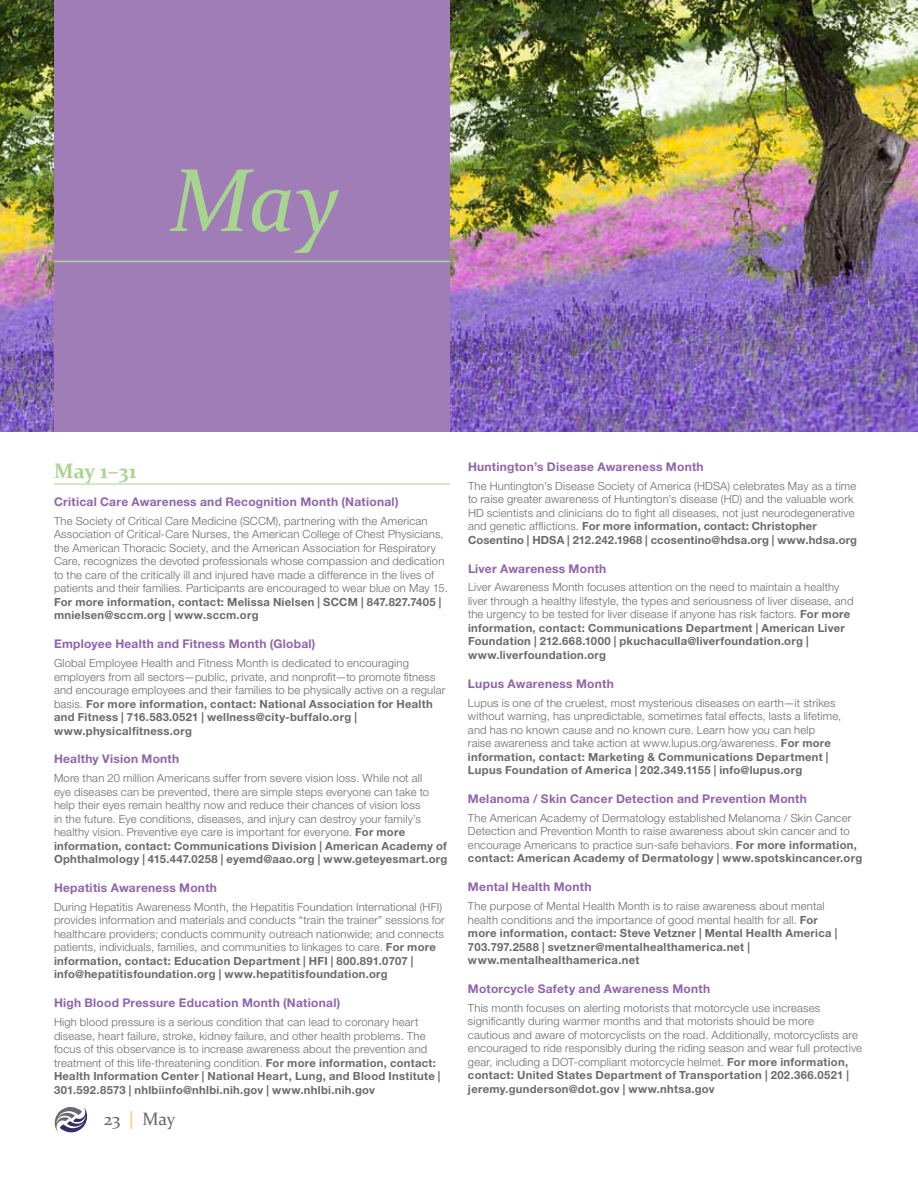
<style>
.page{position:relative;width:918px;height:1188px;background:#fff}
.page>*{position:absolute;margin:0;border:0;box-sizing:border-box;transform-origin:0 0}
.t1{font:italic 90px "Constantia";color:#a7d48e}
.t2{font:700 21px "Constantia";color:#a7d48e}
.t3{font:18px "Constantia";color:#696a6d}
.t4{font:700 12px "Helvetica Neue LT Pro";letter-spacing:.02em;color:#9064aa}
.t5{font:300 11.25px/13.5px "Helvetica Neue LT Pro";letter-spacing:.015em;color:#696a6d}
.t6{font:700 11.25px/13.5px "Helvetica Neue LT Pro";letter-spacing:.025em;color:#696a6d}
.s1{font-weight:700}
.s2{font-family:"Helvetica Neue LT Pro";font-weight:300;color:#fcb53d}
.s3{font-weight:300}
</style>
<div class="page">
<img style="left:450px;top:0;width:468px;height:432px">
<img style="left:0;top:0;width:54px;height:432px">
<div style="left:54px;top:0;width:396px;height:432px;background:#a17db8"></div>
<svg style="left:55px;top:1107px;width:33px;height:26px"></svg>
<hr style="left:54px;top:484px;width:396px;height:1px;background:#a7d48e">
<hr style="left:54px;top:261px;width:396px;height:1px;background:#a7d48e">
<h1 class="t1" style="left:170px;top:139px;width:171px">May</h1>
<h2 class="t2" style="left:54px;top:456px;width:84px">May 1–31</h2>
<p class="t4" style="left:54px;top:494px;width:346px">Critical Care Awareness and Recognition Month (National)</p>
<p class="t5" style="left:54px;top:514px;width:395px">The Society of Critical Care Medicine (SCCM), partnering with the American Association of Critical-Care Nurses, the American College of Chest Physicians, the American Thoracic Society, and the American Association for Respiratory Care, recognizes the devoted professionals whose compassion and dedication to the care of the critically ill and injured have made a difference in the lives of patients and their families. Participants are encouraged to wear blue on May 15.</p>
<p class="t6" style="left:54px;top:595px;width:389px">For more information, contact: Melissa Nielsen | SCCM | 847.827.7405 | mnielsen@sccm.org | www.sccm.org</p>
<p class="t4" style="left:54px;top:636px;width:263px">Employee Health and Fitness Month (Global)</p>
<p class="t5" style="left:54px;top:656px;width:393px">Global Employee Health and Fitness Month is dedicated to encouraging employers from all sectors—public, private, and nonprofit—to promote fitness and encourage employees and their families to be physically active on a regular basis. <span class="s1">For more information, contact: National Association for Health and Fitness | 716.583.0521 | wellness@city-buffalo.org | www.physicalfitness.org</span></p>
<p class="t4" style="left:54px;top:752px;width:127px">Healthy Vision Month</p>
<p class="t5" style="left:54px;top:771px;width:395px">More than 20 million Americans suffer from severe vision loss. While not all<br>eye diseases can be prevented, there are simple steps everyone can take to help their eyes remain healthy now and reduce their chances of vision loss<br>in the future. Eye conditions, diseases, and injury can destroy your family’s healthy vision. Preventive eye care is important for everyone. <span class="s1">For more information, contact: Communications Division | American Academy of Ophthalmology | 415.447.0258 | eyemd@aao.org | www.geteyesmart.org</span></p>
<p class="t4" style="left:54px;top:880px;width:165px">Hepatitis Awareness Month</p>
<p class="t5" style="left:54px;top:900px;width:392px">During Hepatitis Awareness Month, the Hepatitis Foundation International (HFI) provides information and materials and conducts “train the trainer” sessions for healthcare providers; conducts community outreach nationwide; and connects patients, individuals, families, and communities to linkages to care. <span class="s1">For more information, contact: Education Department | HFI | 800.891.0707 | info@hepatitisfoundation.org | www.hepatitisfoundation.org</span></p>
<p class="t4" style="left:54px;top:996px;width:288px">High Blood Pressure Education Month (National)</p>
<p class="t5" style="left:54px;top:1015px;width:388px">High blood pressure is a serious condition that can lead to coronary heart disease, heart failure, stroke, kidney failure, and other health problems. The focus of this observance is to increase awareness about the prevention and treatment of this life-threatening condition. <span class="s1">For more information, contact:<br>Health Information Center | National Heart, Lung, and Blood Institute | 301.592.8573 | nhlbiinfo@nhlbi.nih.gov | www.nhlbi.nih.gov</span></p>
<h3 class="t3" style="left:104px;top:1107px;width:73px">23 <span class="s2">|</span> May</h3>
<p class="t4" style="left:468px;top:459px;width:237px">Huntington’s Disease Awareness Month</p>
<p class="t5" style="left:468px;top:479px;width:391px">The Huntington’s Disease Society of America (HDSA) celebrates May as a time to raise greater awareness of Huntington’s disease (HD) and the valuable work HD scientists and clinicians do to fight all diseases, not just neurodegenerative and genetic afflictions. <span class="s1">For more information, contact: Christopher Cosentino | HDSA | 212.242.1968 | ccosentino@hdsa.org | www.hdsa.org</span></p>
<p class="t4" style="left:468px;top:561px;width:140px">Liver Awareness Month</p>
<p class="t5" style="left:468px;top:580px;width:387px">Liver Awareness Month focuses attention on the need to maintain a healthy liver through a healthy lifestyle, the types and seriousness of liver disease, and the urgency to be tested for liver disease if anyone has risk factors. <span class="s1">For more information, contact: Communications Department | American Liver Foundation | 212.668.1000 | pkuchaculla@liverfoundation.org | www.liverfoundation.org</span></p>
<p class="t4" style="left:468px;top:676px;width:147px">Lupus Awareness Month</p>
<p class="t5" style="left:468px;top:696px;width:375px">Lupus is one of the cruelest, most mysterious diseases on earth—it strikes without warning, has unpredictable, sometimes fatal effects, lasts a lifetime, and has no known cause and no known cure. Learn how you can help raise awareness and take action at www.lupus.org/awareness. <span class="s1">For more information, contact: Marketing &amp; Communications Department | Lupus Foundation of America | 202.349.1155 | info@lupus.org</span></p>
<p class="t4" style="left:468px;top:791px;width:341px">Melanoma / Skin Cancer Detection and Prevention Month</p>
<p class="t5" style="left:468px;top:811px;width:396px">The American Academy of Dermatology established Melanoma / Skin Cancer Detection and Prevention Month to raise awareness about skin cancer and to encourage Americans to practice sun-safe behaviors. <span class="s1">For more information, contact: American Academy of Dermatology | www.spotskincancer.org</span></p>
<p class="t4" style="left:468px;top:879px;width:125px">Mental Health Month</p>
<p class="t6" style="left:468px;top:899px;width:371px"><span class="s3">The purpose of Mental Health Month is to raise awareness about mental health conditions and the importance of good mental health for all.</span> For more information, contact: Steve Vetzner | Mental Health America | 703.797.2588 | svetzner@mentalhealthamerica.net | www.mentalhealthamerica.net</p>
<p class="t4" style="left:468px;top:981px;width:244px">Motorcycle Safety and Awareness Month</p>
<p class="t5" style="left:468px;top:1001px;width:396px">This month focuses on alerting motorists that motorcycle use increases significantly during warmer months and that motorists should be more<br>cautious and aware of motorcyclists on the road. Additionally, motorcyclists are encouraged to ride responsibly during the riding season and wear full protective gear, including a DOT-compliant motorcycle helmet. <span class="s1">For more information, contact: United States Department of Transportation | 202.366.0521 | jeremy.gunderson@dot.gov | www.nhtsa.gov</span></p>
</div>
